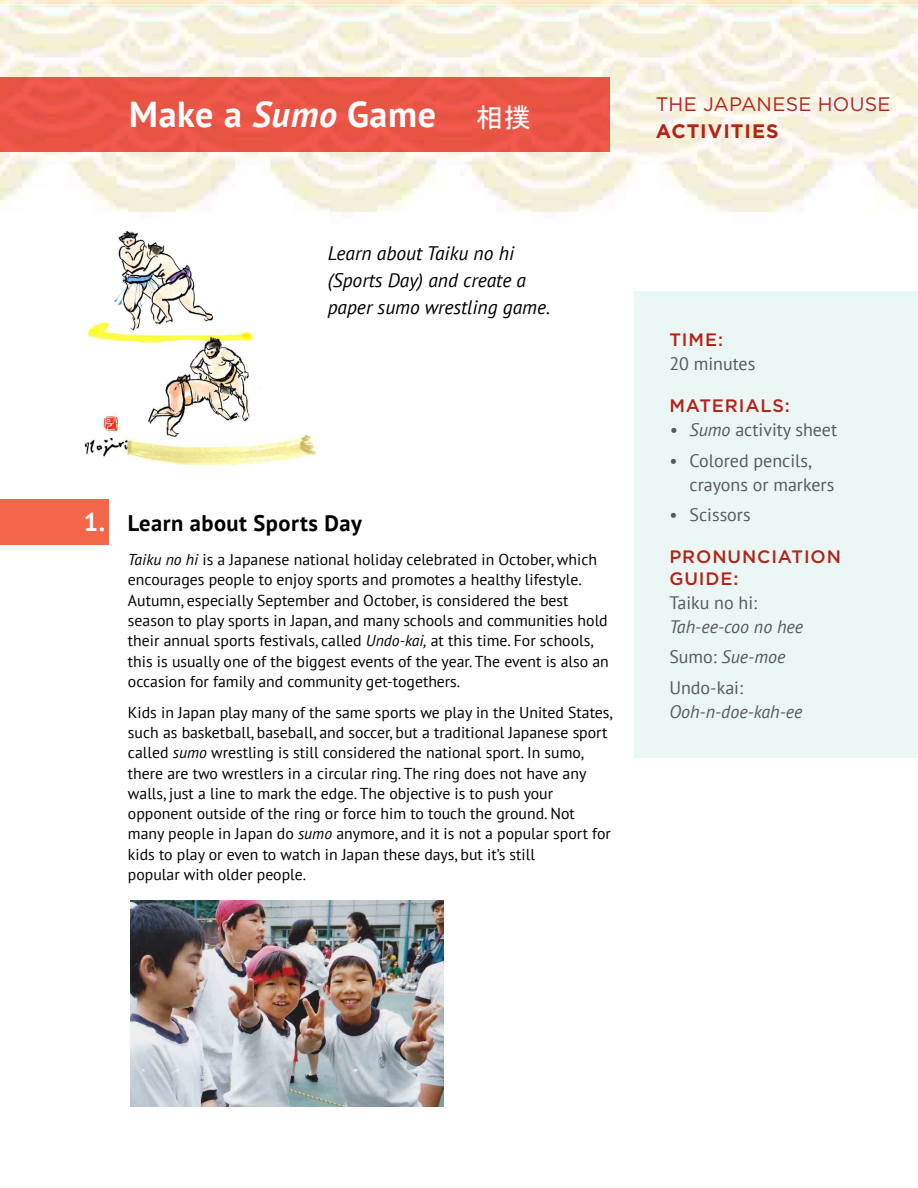
<style>
.page{position:relative;width:918px;height:1188px;background:#fff}
.page>*{position:absolute;margin:0;border:0;box-sizing:border-box;transform-origin:0 0}
.t1{font:700 36px "PT Sans";letter-spacing:.02em;color:#fff}
.t2{font:700 25.5px "PT Sans";color:#fff}
.t3{font:700 22.5px "PT Sans";letter-spacing:.02em;color:#000}
.t4{font:italic 19.5px/27px "PT Sans";color:#000}
.t5{font:19.5px "Gotham";letter-spacing:.015em;color:#b32317}
.t6{font:700 19.5px "Gotham";letter-spacing:.05em;color:#b32317}
.t7{font:18px/24px "PT Sans";color:#58595b}
.t8{font:italic 18px/30.8px "PT Sans";color:#58595b}
.t9{font:500 18px/21.6px "Gotham";letter-spacing:.05em;color:#b32317}
.t10{font:15.75px/20.2px "PT Sans";color:#000}
.s1{font-style:italic}
.s2{font-family:"MS Gothic";font-weight:400;font-size:27px}
.s3{font-style:normal}
</style>
<div class="page">
<img style="left:1px;top:0;width:917px;height:213px">
<div style="left:0;top:500px;width:109px;height:45px;background:#f26649"></div>
<div style="left:634px;top:291px;width:284px;height:467px;background:#ebf7f5"></div>
<div style="left:0;top:77px;width:610px;height:75px;background:#e85546"></div>
<img style="left:83px;top:230px;width:234px;height:237px">
<img style="left:131px;top:901px;width:312px;height:206px">
<h1 class="t1" style="left:129px;top:90px;width:403px">Make a <span class="s1">Sumo</span> Game <span class="s2">相撲</span></h1>
<p class="t4" style="left:328px;top:239px;width:224px">Learn about Taiku no hi (Sports Day) and create a paper sumo wrestling game.</p>
<h2 class="t2" style="left:84px;top:505px;width:23px">1.</h2>
<h3 class="t3" style="left:128px;top:509px;width:235px">Learn about Sports Day</h3>
<p class="t10" style="left:128px;top:549px;width:482px"><span class="s1">Taiku no hi</span> is a Japanese national holiday celebrated in October, which encourages people to enjoy sports and promotes a healthy lifestyle.<br>Autumn, especially September and October, is considered the best season to play sports in Japan, and many schools and communities hold their annual sports festivals, called <span class="s1">Undo-kai,</span> at this time. For schools, this is usually one of the biggest events of the year. The event is also an occasion for family and community get-togethers.</p>
<p class="t10" style="left:128px;top:702px;width:486px">Kids in Japan play many of the same sports we play in the United States, such as basketball, baseball, and soccer, but a traditional Japanese sport called <span class="s1">sumo</span> wrestling is still considered the national sport. In sumo, there are two wrestlers in a circular ring. The ring does not have any walls, just a line to mark the edge. The objective is to push your opponent outside of the ring or force him to touch the ground. Not many people in Japan do <span class="s1">sumo</span> anymore, and it is not a popular sport for kids to play or even to watch in Japan these days, but it’s still<br>popular with older people.</p>
<p class="t5" style="left:656px;top:91px;width:236px">THE JAPANESE HOUSE</p>
<p class="t6" style="left:656px;top:118px;width:124px">ACTIVITIES</p>
<p class="t9" style="left:669px;top:329px;width:55px">TIME:</p>
<p class="t7" style="left:669px;top:351px;width:88px">20 minutes</p>
<p class="t9" style="left:669px;top:394px;width:122px">MATERIALS:</p>
<p class="t7" style="left:669px;top:417px;width:169px"><span class="s1">• Sumo</span> activity sheet</p>
<p class="t7" style="left:690px;top:448px;width:146px;text-indent:-20px">• Colored pencils, crayons or markers</p>
<p class="t7" style="left:669px;top:503px;width:83px">• Scissors</p>
<p class="t9" style="left:669px;top:546px;width:173px">PRONUNCIATION<br>GUIDE:</p>
<p class="t7" style="left:669px;top:590px;width:89px">Taiku no hi:</p>
<p class="t8" style="left:669px;top:611px;width:135px">Tah-ee-coo no hee<br><span class="s3">Sumo:</span> Sue-moe<br><span class="s3">Undo-kai:</span></p>
<p class="t8" style="left:669px;top:696px;width:135px">Ooh-n-doe-kah-ee</p>
</div>
